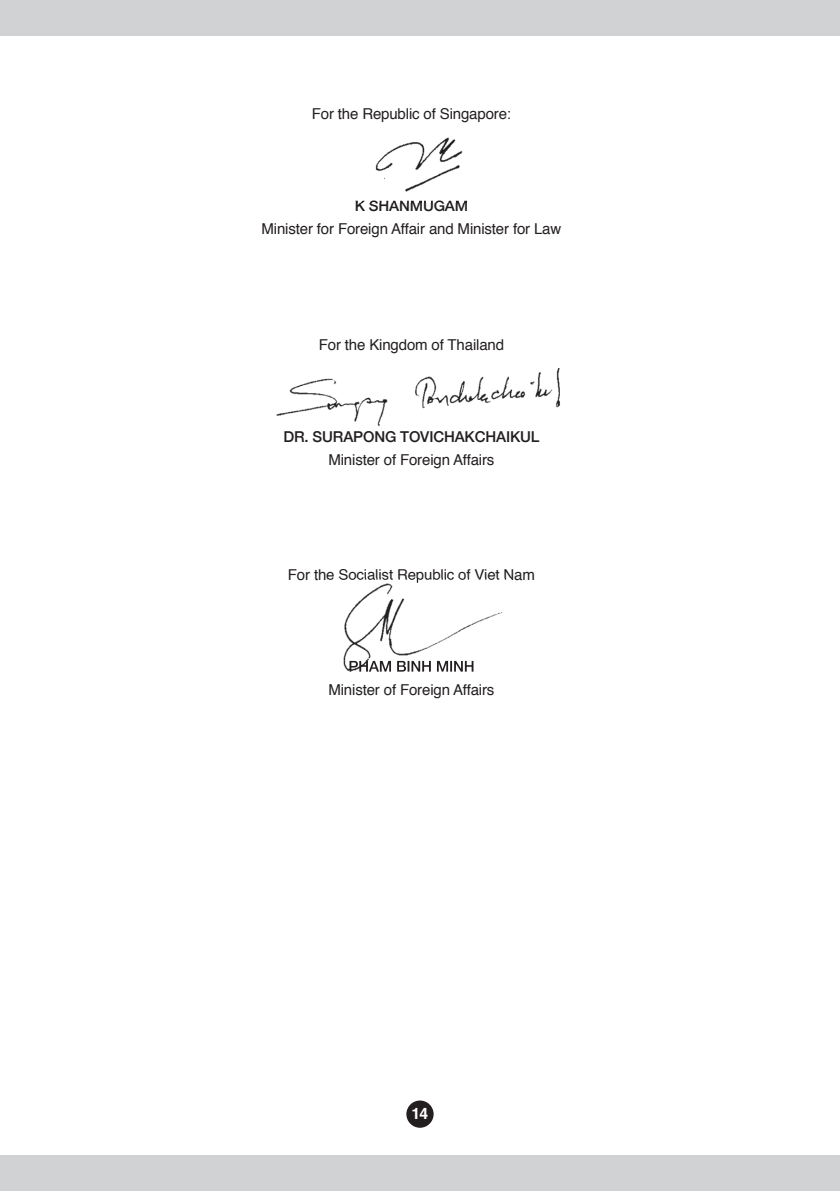
<style>
.page{position:relative;width:840px;height:1191px;background:#fff}
.page>*{position:absolute;margin:0;border:0;box-sizing:border-box;transform-origin:0 0}
.t1{font:700 15.8px "Helvetica";color:#fff}
.t2{font:15px "Helvetica";letter-spacing:-.01em;color:#231f20}
.t3{font:500 15px "Helvetica Neue";letter-spacing:-.01em;color:#231f20}
</style>
<div class="page">
<svg style="left:398px;top:1093px;width:43px;height:42px"></svg>
<div style="left:391px;top:1085px;width:57px;height:57px;border:15px solid #fff;border-radius:50%"></div>
<div style="left:0;top:1155px;width:839px;height:36px;background:#d1d2d4"></div>
<div style="left:0;top:0;width:839px;height:35px;background:#d1d2d4"></div>
<img style="left:276px;top:368px;width:284px;height:58px">
<img style="left:343px;top:583px;width:160px;height:89px">
<img style="left:328px;top:578px;width:183px;height:5px">
<img style="left:349px;top:661px;width:124px;height:10px">
<img style="left:375px;top:137px;width:88px;height:55px">
<img style="left:356px;top:200px;width:111px;height:3px">
<hr style="left:839px;top:0;width:1px;height:1191px;background:#d1232a">
<p class="t2" style="left:311px;top:103px;width:201px">For the Republic of Singapore:</p>
<p class="t3" style="left:354px;top:194px;width:115px">K SHANMUGAM</p>
<p class="t2" style="left:261px;top:218px;width:301px">Minister for Foreign Affair and Minister for Law</p>
<p class="t2" style="left:318px;top:333px;width:187px">For the Kingdom of Thailand</p>
<p class="t3" style="left:283px;top:424px;width:257px">DR. SURAPONG TOVICHAKCHAIKUL</p>
<p class="t2" style="left:328px;top:448px;width:167px">Minister of Foreign Affairs</p>
<p class="t2" style="left:288px;top:563px;width:248px">For the Socialist Republic of Viet Nam</p>
<p class="t2" style="left:328px;top:678px;width:167px">Minister of Foreign Affairs</p>
<p class="t1" style="left:411px;top:1101px;width:18px">14</p>
</div>
